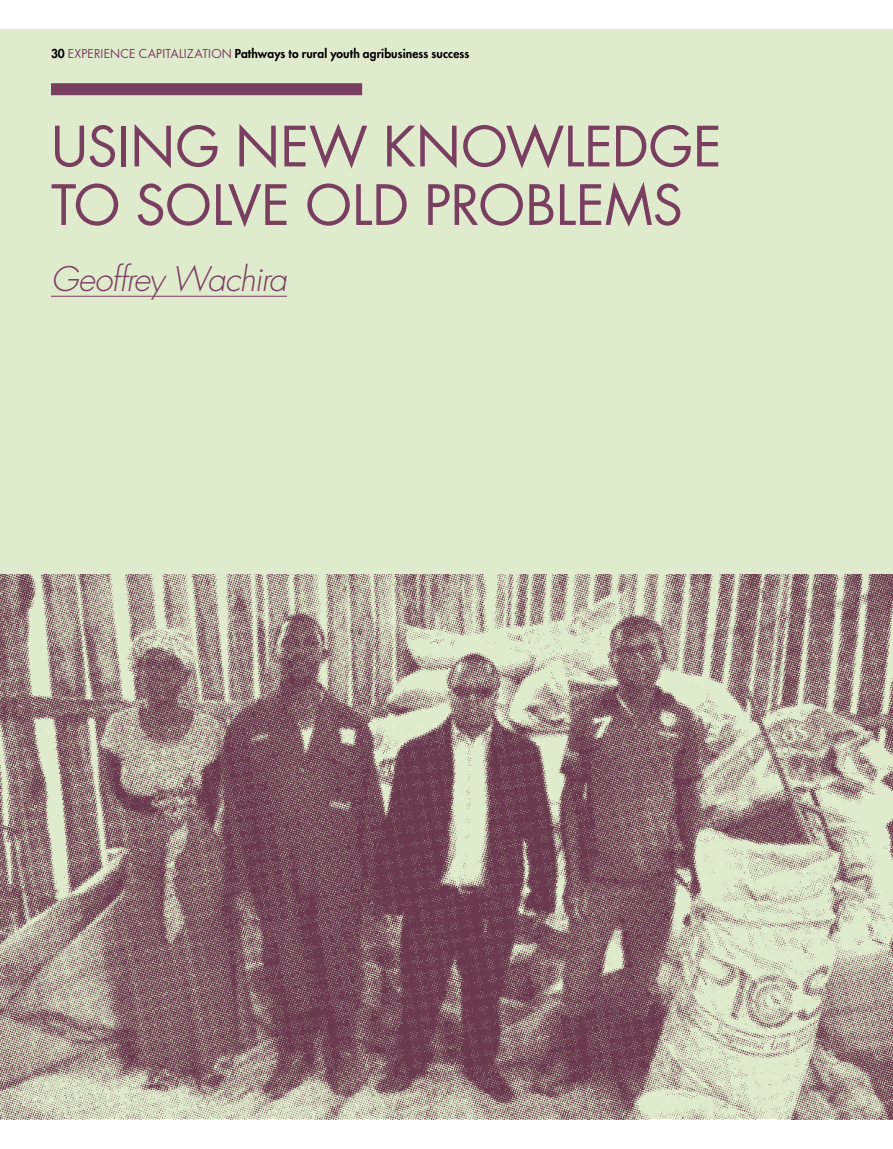
<style>
.page{position:relative;width:893px;height:1149px;background:#fff}
.page>*{position:absolute;margin:0;border:0;box-sizing:border-box;transform-origin:0 0}
.t1{font:54px/58.5px "Futura";letter-spacing:-.005em;color:#783f61}
.t2{font:italic 300 33px "Futura";letter-spacing:-.03em;color:#783f61}
.t3{font:800 12px "Futura";letter-spacing:.01em;color:#000}
.s1{font-weight:400;color:#783f61}
</style>
<div class="page">
<div style="left:0;top:30px;width:893px;height:1088px;background:#e0ebcd"></div>
<div style="left:51px;top:83px;width:311px;height:12px;background:#783f61"></div>
<img style="left:0;top:574px;width:893px;height:544px">
<hr style="left:51px;top:296px;width:236px;height:1px;background:#783f61">
<p class="t3" style="left:51px;top:45px;width:420px">30 <span class="s1">EXPERIENCE CAPITALIZATION</span> Pathways to rural youth agribusiness success</p>
<h1 class="t1" style="left:51px;top:116px;width:672px">USING NEW KNOWLEDGE<br>TO SOLVE OLD PROBLEMS</h1>
<h2 class="t2" style="left:51px;top:258px;width:238px">Geoffrey Wachira</h2>
</div>
